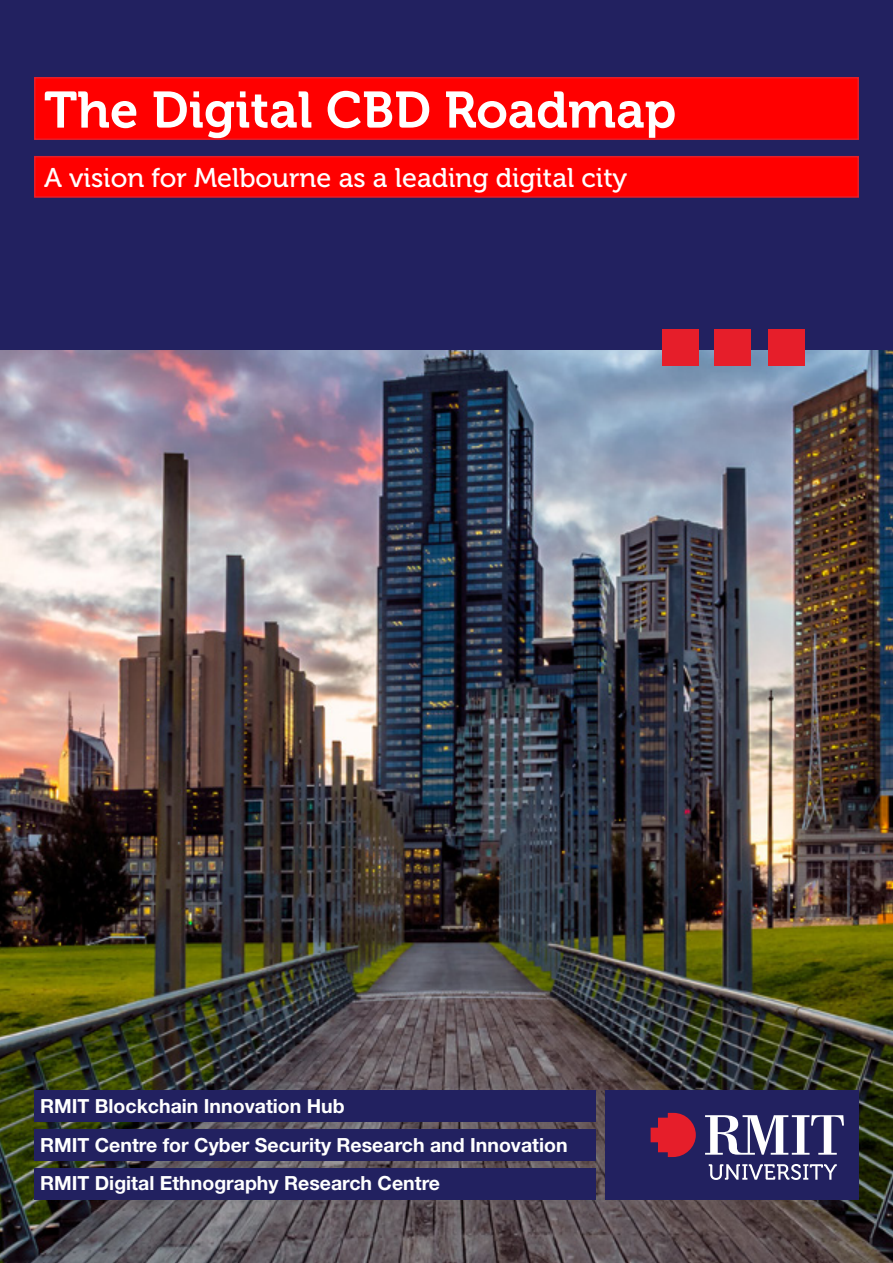
<style>
.page{position:relative;width:893px;height:1263px;background:#fff}
.page>*{position:absolute;margin:0;border:0;box-sizing:border-box;transform-origin:0 0}
.t1{font:51px "Museo 700";color:#fff}
.t2{font:27px "Museo 500";color:#fff}
.t3{font:700 19.5px/38.5px "Helvetica Neue LT Pro";color:#fff}
</style>
<div class="page">
<img style="left:0;top:349px;width:893px;height:914px">
<div style="left:0;top:0;width:893px;height:349px;background:#222160"></div>
<div style="left:605px;top:1091px;width:254px;height:109px;background:#222160"></div>
<div style="left:34px;top:1090px;width:561px;height:32px;background:#222160"></div>
<svg style="left:651px;top:1113px;width:45px;height:44px"></svg>
<svg style="left:705px;top:1115px;width:139px;height:40px"></svg>
<svg style="left:709px;top:1164px;width:128px;height:16px"></svg>
<div style="left:34px;top:1129px;width:561px;height:32px;background:#222160"></div>
<div style="left:34px;top:1168px;width:561px;height:32px;background:#222160"></div>
<div style="left:35px;top:78px;width:823px;height:61px;background:#f00"></div>
<div style="left:34px;top:77px;width:825px;height:63px;border:2px solid #e61e2a"></div>
<div style="left:35px;top:157px;width:823px;height:40px;background:#f00"></div>
<div style="left:34px;top:156px;width:825px;height:42px;border:2px solid #e61e2a"></div>
<div style="left:662px;top:330px;width:36px;height:36px;background:#e61e2a"></div>
<div style="left:714px;top:330px;width:37px;height:36px;background:#e61e2a"></div>
<div style="left:768px;top:330px;width:37px;height:36px;background:#e61e2a"></div>
<h1 class="t1" style="left:44px;top:82px;width:634px">The Digital CBD Roadmap</h1>
<h2 class="t2" style="left:44px;top:163px;width:585px">A vision for Melbourne as a leading digital city</h2>
<p class="t3" style="left:40px;top:1087px;width:529px">RMIT Blockchain Innovation Hub<br>RMIT Centre for Cyber Security Research and Innovation<br>RMIT Digital Ethnography Research Centre</p>
</div>
